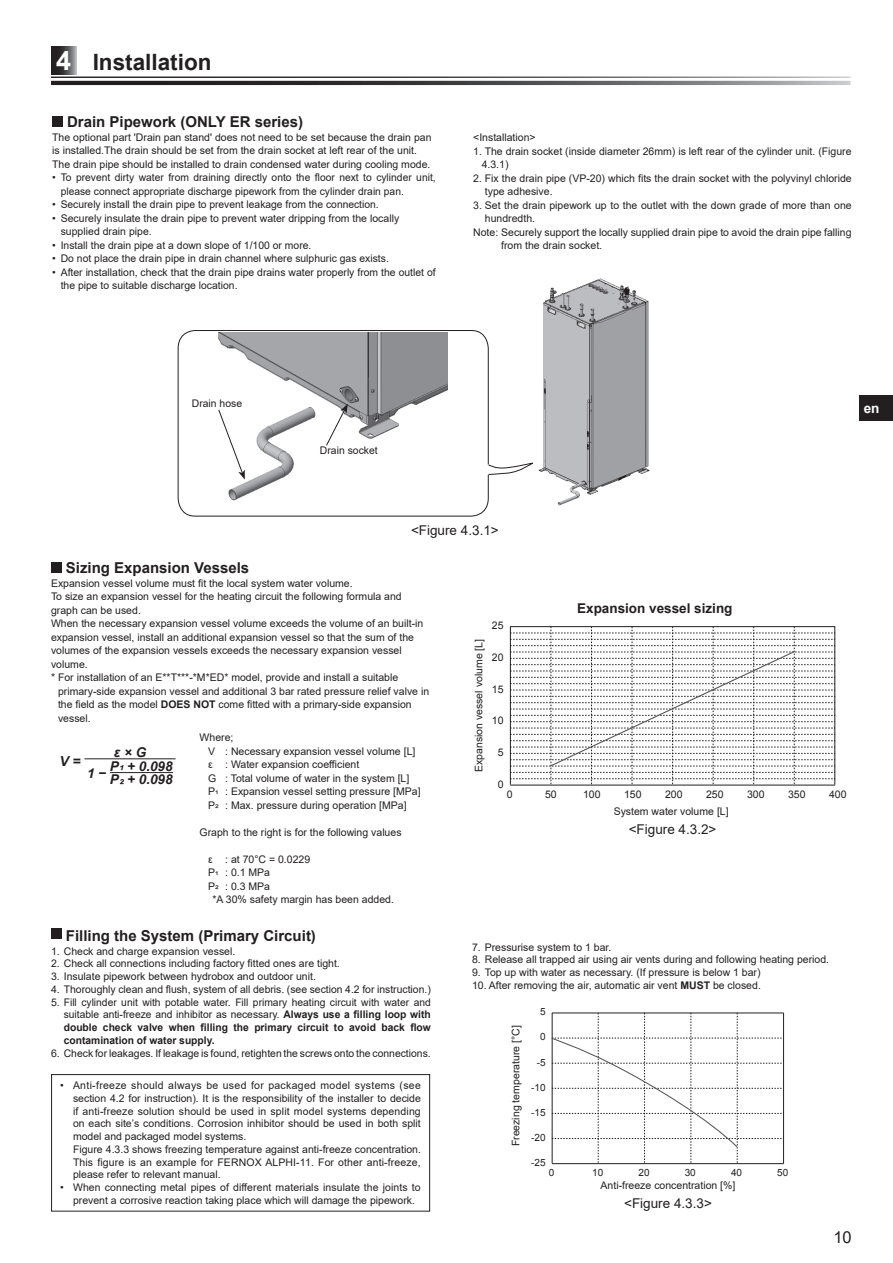
<style>
.page{position:relative;width:893px;height:1263px;background:#fff}
.page>*{position:absolute;margin:0;border:0;box-sizing:border-box;transform-origin:0 0}
.t1{font:700 22.5px "Arial";color:#231f20}
.t2{font:16.5px "Arial";color:#231f20}
.t3{font:700 15px "Arial";color:#231f20}
.t4{font:italic 700 13.8px "Arial";color:#231f20}
.t5{font:13.5px "Arial";color:#231f20}
.t6{font:700 13.5px "Arial";color:#231f20}
.t7{font:italic 700 13.5px/13.5px "Arial";color:#231f20}
.t8{font:700 13.5px "Arial";color:#fff}
.t9{font:10.5px/13.5px "Arial";color:#231f20}
.t10{font:10.05px "Arial";color:#231f20}
.s1{font-size:27px;color:#fff}
.s2{font-weight:700}
</style>
<div class="page">
<img style="left:531px;top:278px;width:119px;height:228px">
<svg style="left:51px;top:81px;width:799px;height:4px;background:#4f4e50"></svg>
<svg style="left:51px;top:47px;width:26px;height:27px"></svg>
<div style="left:859px;top:395px;width:34px;height:26px;background:#231f20"></div>
<hr style="left:510px;top:785px;width:325px;height:1px;background:#231f20">
<hr style="left:510px;top:626px;width:325px;height:1px;background:#231f20">
<svg style="left:510px;top:627px;width:325px;height:157px"></svg>
<div style="left:51px;top:562px;width:11px;height:11px;background:#231f20"></div>
<hr style="left:84px;top:758px;width:92px;height:1px;background:#231f20">
<hr style="left:110px;top:772px;width:63px;height:1px;background:#231f20">
<div style="left:52px;top:116px;width:11px;height:11px;background:#231f20"></div>
<svg style="left:489px;top:463px;width:44px;height:12px"></svg>
<div style="left:178px;top:330px;width:311px;height:186px;border:1px solid #231f20;border-radius:17px"></div>
<img style="left:218px;top:332px;width:230px;height:169px">
<svg style="left:218px;top:409px;width:27px;height:71px"></svg>
<svg style="left:326px;top:404px;width:22px;height:42px"></svg>
<div style="left:51px;top:929px;width:11px;height:10px;background:#231f20"></div>
<div style="left:51px;top:1074px;width:379px;height:137px;border:1px solid #231f20"></div>
<hr style="left:783px;top:1013px;width:1px;height:151px;background:#231f20">
<hr style="left:552px;top:1163px;width:231px;height:1px;background:#231f20">
<svg style="left:551px;top:1013px;width:232px;height:150px"></svg>
<h1 class="t1" style="left:56px;top:47px;width:157px"><span class="s1">4</span> Installation</h1>
<h3 class="t3" style="left:67px;top:111px;width:237px">Drain Pipework (ONLY ER series)</h3>
<p class="t9" style="left:52px;top:130px;width:381px">The optional part 'Drain pan stand' does not need to be set because the drain pan is installed.The drain should be set from the drain socket at left rear of the unit.<br>The drain pipe should be installed to drain condensed water during cooling mode.</p>
<p class="t9" style="left:61px;top:171px;width:376px;text-indent:-9px">• To prevent dirty water from draining directly onto the floor next to cylinder unit, please connect appropriate discharge pipework from the cylinder drain pan.</p>
<p class="t9" style="left:52px;top:198px;width:328px">• Securely install the drain pipe to prevent leakage from the connection.</p>
<p class="t9" style="left:61px;top:211px;width:340px;text-indent:-9px">• Securely insulate the drain pipe to prevent water dripping from the locally supplied drain pipe.</p>
<p class="t9" style="left:52px;top:238px;width:261px">• Install the drain pipe at a down slope of 1/100 or more.</p>
<p class="t9" style="left:52px;top:252px;width:338px">• Do not place the drain pipe in drain channel where sulphuric gas exists.</p>
<p class="t9" style="left:61px;top:265px;width:377px;text-indent:-9px">• After installation, check that the drain pipe drains water properly from the outlet of the pipe to suitable discharge location.</p>
<p class="t9" style="left:473px;top:131px;width:64px">&lt;Installation&gt;</p>
<p class="t9" style="left:482px;top:144px;width:371px;text-indent:-9px">1. The drain socket (inside diameter 26mm) is left rear of the cylinder unit. (Figure<br>4.3.1)</p>
<p class="t9" style="left:485px;top:171px;width:368px;text-indent:-12px">2. Fix the drain pipe (VP-20) which fits the drain socket with the polyvinyl chloride type adhesive.</p>
<p class="t9" style="left:473px;top:198px;width:380px">3. Set the drain pipework up to the outlet with the down grade of more than one</p>
<p class="t9" style="left:485px;top:212px;width:52px">hundredth.</p>
<p class="t9" style="left:473px;top:225px;width:380px">Note: Securely support the locally supplied drain pipe to avoid the drain pipe falling</p>
<p class="t9" style="left:501px;top:239px;width:102px">from the drain socket.</p>
<p class="t9" style="left:192px;top:396px;width:52px">Drain hose</p>
<p class="t9" style="left:320px;top:444px;width:59px">Drain socket</p>
<p class="t8" style="left:864px;top:399px;width:17px">en</p>
<p class="t5" style="left:411px;top:521px;width:89px">&lt;Figure 4.3.1&gt;</p>
<h3 class="t3" style="left:66px;top:557px;width:185px">Sizing Expansion Vessels</h3>
<p class="t9" style="left:51px;top:576px;width:374px">Expansion vessel volume must fit the local system water volume.<br>To size an expansion vessel for the heating circuit the following formula and graph can be used.<br>When the necessary expansion vessel volume exceeds the volume of an built-in expansion vessel, install an additional expansion vessel so that the sum of the volumes of the expansion vessels exceeds the necessary expansion vessel volume.<br>* For installation of an E**T***-*M*ED* model, provide and install a suitable</p>
<p class="t9" style="left:58px;top:684px;width:373px">primary-side expansion vessel and additional 3 bar rated pressure relief valve in the field as the model <span class="s2">DOES NOT</span> come fitted with a primary-side expansion vessel.</p>
<h3 class="t4" style="left:60px;top:752px;width:23px">V =</h3>
<p class="t9" style="left:208px;top:731px;width:214px;text-indent:-9px">Where;<br>V : Necessary expansion vessel volume [L] ε : Water expansion coefficient<br>G : Total volume of water in the system [L] P¹ : Expansion vessel setting pressure [MPa] P² : Max. pressure during operation [MPa]</p>
<p class="t9" style="left:200px;top:825px;width:203px">Graph to the right is for the following values</p>
<p class="t9" style="left:208px;top:852px;width:104px">ε : at 70°C = 0.0229</p>
<p class="t9" style="left:208px;top:866px;width:63px">P¹ : 0.1 MPa</p>
<p class="t9" style="left:208px;top:879px;width:63px">P² : 0.3 MPa</p>
<p class="t9" style="left:212px;top:893px;width:183px">*A 30% safety margin has been added.</p>
<h3 class="t3" style="left:66px;top:925px;width:252px">Filling the System (Primary Circuit)</h3>
<p class="t9" style="left:51px;top:944px;width:186px">1. Check and charge expansion vessel.</p>
<p class="t9" style="left:51px;top:957px;width:290px">2. Check all connections including factory fitted ones are tight.</p>
<p class="t9" style="left:51px;top:970px;width:266px">3. Insulate pipework between hydrobox and outdoor unit.</p>
<p class="t9" style="left:51px;top:982px;width:381px">4. Thoroughly clean and flush, system of all debris. (see section 4.2 for instruction.)</p>
<p class="t9" style="left:64px;top:995px;width:369px;line-height:12.8px;text-align:justify;text-indent:-13px">5. Fill cylinder unit with potable water. Fill primary heating circuit with water and suitable anti-freeze and inhibitor as necessary. <span class="s2">Always use a filling loop with double check valve when filling the primary circuit to avoid back flow contamination of water supply.</span></p>
<p class="t9" style="left:51px;top:1046px;width:381px">6. Check for leakages. If leakage is found, retighten the screws onto the connections.</p>
<p class="t9" style="left:73px;top:1079px;width:349px;line-height:12.8px;text-indent:-13px">• Anti-freeze should always be used for packaged model systems (see section 4.2 for instruction). It is the responsibility of the installer to decide if anti-freeze solution should be used in split model systems depending on each site’s conditions. Corrosion inhibitor should be used in both split model and packaged model systems.<br>Figure 4.3.3 shows freezing temperature against anti-freeze concentration.<br>This figure is an example for FERNOX ALPHI-11. For other anti-freeze, please refer to relevant manual.</p>
<p class="t9" style="left:73px;top:1181px;width:349px;line-height:12.8px;text-indent:-13px">• When connecting metal pipes of different materials insulate the joints to prevent a corrosive reaction taking place which will damage the pipework.</p>
<p class="t7" style="left:114px;top:746px;width:34px">ε × G</p>
<p class="t7" style="left:87px;top:767px;width:21px">1 −</p>
<p class="t7" style="left:110px;top:760px;width:64px">P¹ + 0.098<br>P² + 0.098</p>
<p class="t9" style="left:492px;top:619px;width:13px">25</p>
<p class="t9" style="left:472px;top:772px;width:135px;rotate:-90deg">Expansion vessel volume [L]</p>
<p class="t9" style="left:492px;top:650px;width:13px">20</p>
<p class="t9" style="left:492px;top:682px;width:13px">15</p>
<p class="t9" style="left:492px;top:714px;width:13px">10</p>
<p class="t9" style="left:498px;top:745px;width:7px">5</p>
<p class="t9" style="left:498px;top:777px;width:7px">0</p>
<p class="t9" style="left:507px;top:788px;width:7px">0</p>
<p class="t6" style="left:577px;top:598px;width:157px">Expansion vessel sizing</p>
<p class="t9" style="left:545px;top:788px;width:13px">50</p>
<p class="t9" style="left:583px;top:788px;width:19px">100</p>
<p class="t9" style="left:624px;top:788px;width:19px">150</p>
<p class="t9" style="left:665px;top:788px;width:19px">200</p>
<p class="t9" style="left:706px;top:788px;width:19px">250</p>
<p class="t9" style="left:747px;top:788px;width:19px">300</p>
<p class="t9" style="left:788px;top:788px;width:19px">350</p>
<p class="t9" style="left:829px;top:788px;width:19px">400</p>
<p class="t9" style="left:614px;top:805px;width:116px">System water volume [L]</p>
<p class="t5" style="left:629px;top:819px;width:89px">&lt;Figure 4.3.2&gt;</p>
<p class="t9" style="left:472px;top:940px;width:141px">7. Pressurise system to 1 bar.</p>
<p class="t9" style="left:472px;top:953px;width:359px">8. Release all trapped air using air vents during and following heating period.</p>
<p class="t9" style="left:472px;top:965px;width:290px">9. Top up with water as necessary. (If pressure is below 1 bar)</p>
<p class="t9" style="left:472px;top:978px;width:290px">10. After removing the air, automatic air vent <span class="s2">MUST</span> be closed.</p>
<p class="t9" style="left:509px;top:1146px;width:122px;rotate:-90deg">Freezing temperature [°C]</p>
<p class="t10" style="left:540px;top:1005px;width:7px">5</p>
<p class="t10" style="left:540px;top:1030px;width:7px">0</p>
<p class="t10" style="left:537px;top:1055px;width:10px">-5</p>
<p class="t10" style="left:531px;top:1080px;width:16px">-10</p>
<p class="t10" style="left:531px;top:1106px;width:16px">-15</p>
<p class="t10" style="left:531px;top:1131px;width:16px">-20</p>
<p class="t10" style="left:531px;top:1156px;width:16px">-25</p>
<p class="t10" style="left:549px;top:1166px;width:7px">0</p>
<p class="t10" style="left:592px;top:1166px;width:13px">10</p>
<p class="t10" style="left:638px;top:1166px;width:13px">20</p>
<p class="t10" style="left:685px;top:1166px;width:13px">30</p>
<p class="t10" style="left:731px;top:1166px;width:13px">40</p>
<p class="t10" style="left:777px;top:1166px;width:13px">50</p>
<p class="t9" style="left:601px;top:1179px;width:136px">Anti-freeze concentration [%]</p>
<p class="t5" style="left:624px;top:1193px;width:89px">&lt;Figure 4.3.3&gt;</p>
<h2 class="t2" style="left:833px;top:1226px;width:20px">10</h2>
</div>
